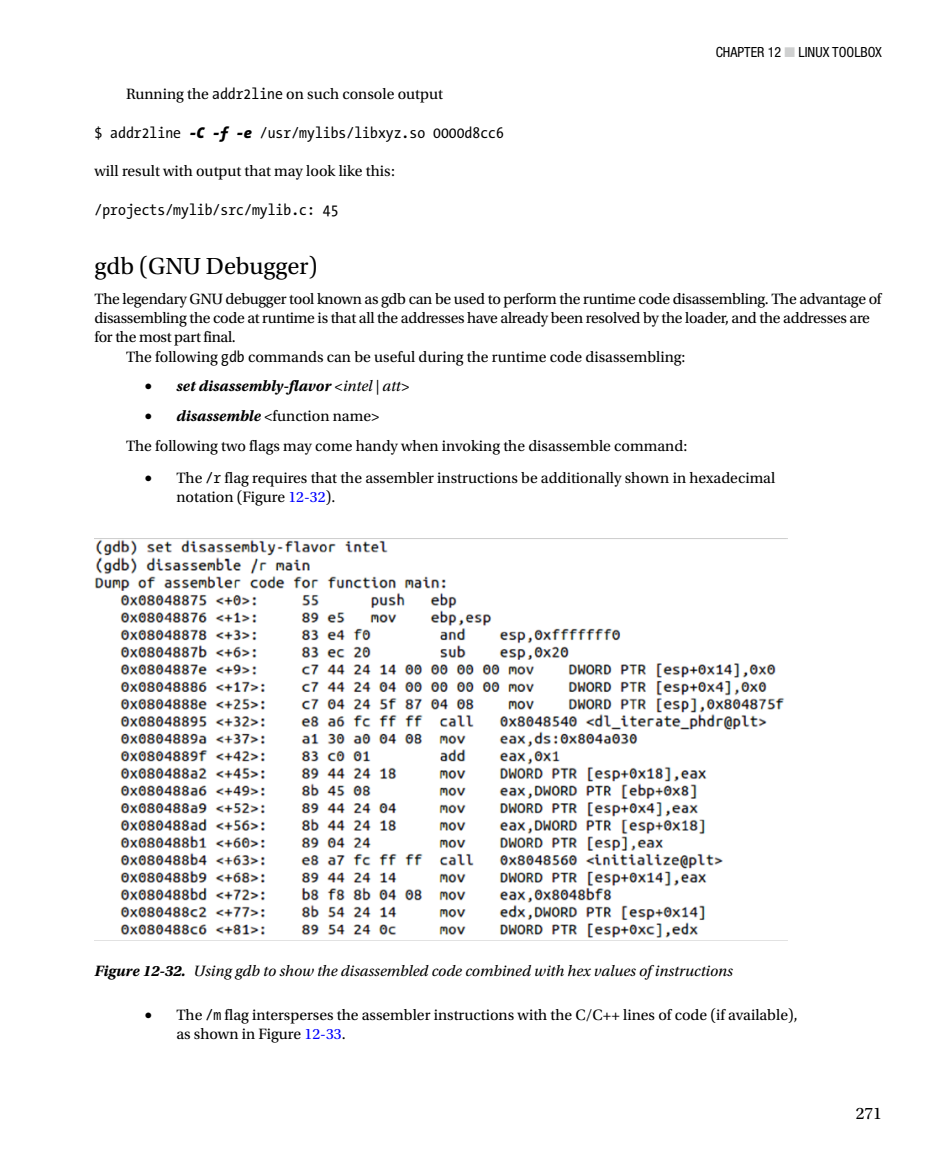
<style>
.page{position:relative;width:945px;height:1166px;background:#fff}
.page>*{position:absolute;margin:0;border:0;box-sizing:border-box;transform-origin:0 0}
.t1{font:24.5px "Utopia Std";color:#000}
.t2{font:17.5px "Utopia Std";color:#000}
.t3{font:15.75px/19.2px "Utopia Std";color:#000}
.t4{font:15.75px "Utopia Std";letter-spacing:-.02em;color:#000}
.t5{font:italic 15.75px "Utopia Std";color:#000}
.t6{font:15.75px "The Sans Mono Con Normal";color:#000}
.t7{font:italic 700 15.75px "Utopia Std";color:#000}
.t8{font:condensed 14px "Helvetica Neue";color:#000}
.s1{color:#cfd0d0}
.s2{font-family:"The Sans Mono Con Normal"}
.s3{font-family:"The Sans Mono Con";font-weight:900;font-style:italic}
.s4{font-weight:400}
.s5{font-weight:700;font-style:italic}
.s6{color:#00f}
.s7{font-weight:700}
</style>
<div class="page">
<img style="left:94px;top:539px;width:691px;height:399px">
<p class="t8" style="left:716px;top:44px;width:168px">CHAPTER 12 <span class="s1">■</span> LINUX TOOLBOX</p>
<p class="t3" style="left:126px;top:85px;width:318px">Running the <span class="s2">addr2line</span> on such console output</p>
<p class="t6" style="left:94px;top:124px;width:411px">$ addr2line <span class="s3">-C -f -e</span> /usr/mylibs/libxyz.so 0000d8cc6</p>
<p class="t3" style="left:94px;top:162px;width:302px">will result with output that may look like this:</p>
<p class="t6" style="left:94px;top:201px;width:246px">/projects/mylib/src/mylib.c: 45</p>
<h1 class="t1" style="left:94px;top:253px;width:224px">gdb (GNU Debugger)</h1>
<p class="t4" style="left:94px;top:290px;width:788px">The legendary GNU debugger tool known as gdb can be used to perform the runtime code disassembling. The advantage of</p>
<p class="t4" style="left:94px;top:309px;width:777px">disassembling the code at runtime is that all the addresses have already been resolved by the loader, and the addresses are</p>
<p class="t4" style="left:94px;top:329px;width:143px">for the most part final.</p>
<p class="t3" style="left:126px;top:347px;width:561px">The following <span class="s2">gdb</span> commands can be useful during the runtime code disassembling:</p>
<p class="t7" style="left:145px;top:377px;width:266px">• set disassembly-flavor <span class="s4">&lt;intel | att&gt;</span></p>
<p class="t3" style="left:126px;top:401px;width:563px;line-height:29.8px;text-indent:19px">• <span class="s5">disassemble</span> &lt;function name&gt;<br>The following two flags may come handy when invoking the disassemble command:</p>
<p class="t3" style="left:176px;top:468px;width:601px;text-indent:-32px">• The <span class="s2">/r</span> flag requires that the assembler instructions be additionally shown in hexadecimal notation (Figure <span class="s6">12-32</span>).</p>
<p class="t5" style="left:94px;top:962px;width:640px"><span class="s7">Figure 12-32.</span> Using gdb to show the disassembled code combined with hex values of instructions</p>
<p class="t3" style="left:176px;top:1005px;width:623px;text-indent:-32px">• The <span class="s2">/m</span> flag intersperses the assembler instructions with the C/C++ lines of code (if available), as shown in Figure <span class="s6">12-33</span>.</p>
<p class="t2" style="left:856px;top:1103px;width:28px">271</p>
</div>
